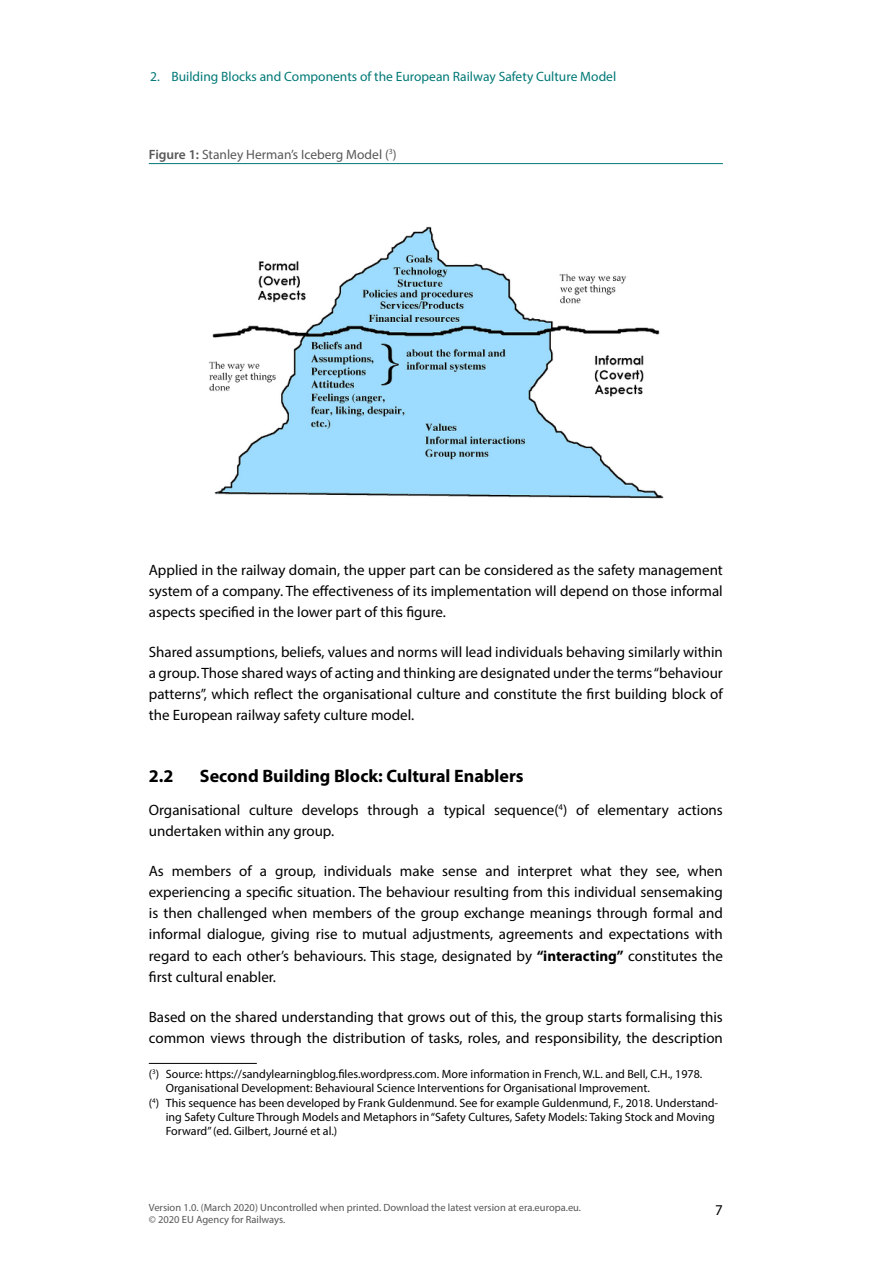
<style>
.page{position:relative;width:893px;height:1263px;background:#fff}
.page>*{position:absolute;margin:0;border:0;box-sizing:border-box;transform-origin:0 0}
.t1{font:700 18px "Myriad Pro";color:#000}
.t2{font:15px/21px "Myriad Pro";color:#000;text-align:justify}
.t3{font:13.5px "Myriad Pro";color:#007976}
.t4{font:13.5px "Myriad Pro";color:#575756}
.t5{font:12px "Myriad Pro";color:#000}
.t6{font:10.5px/12px "Myriad Pro";color:#575756}
.s1{font-weight:600}
.s2{font-weight:700}
</style>
<div class="page">
<hr style="left:149px;top:163px;width:574px;height:1px;background:#007976">
<img style="left:209px;top:226px;width:455px;height:273px">
<hr style="left:149px;top:1063px;width:108px;height:1px;background:#000">
<p class="t3" style="left:150px;top:68px;width:467px">2. Building Blocks and Components of the European Railway Safety Culture Model</p>
<p class="t4" style="left:149px;top:146px;width:249px"><span class="s1">Figure 1:</span> Stanley Herman’s Iceberg Model (<sup>3</sup>)</p>
<p class="t2" style="left:149px;top:559px;width:576px">Applied in the railway domain, the upper part can be considered as the safety management system of a company. The effectiveness of its implementation will depend on those informal aspects specified in the lower part of this figure.</p>
<p class="t2" style="left:149px;top:641px;width:575px">Shared assumptions, beliefs, values and norms will lead individuals behaving similarly within a group. Those shared ways of acting and thinking are designated under the terms “behaviour patterns”, which reflect the organisational culture and constitute the first building block of the European railway safety culture model.</p>
<p class="t1" style="left:149px;top:764px;width:26px">2.2</p>
<p class="t1" style="left:200px;top:764px;width:325px">Second Building Block: Cultural Enablers</p>
<p class="t2" style="left:149px;top:799px;width:576px">Organisational culture develops through a typical sequence(<sup>4</sup>) of elementary actions undertaken within any group.</p>
<p class="t2" style="left:149px;top:861px;width:576px">As members of a group, individuals make sense and interpret what they see, when experiencing a specific situation. The behaviour resulting from this individual sensemaking is then challenged when members of the group exchange meanings through formal and informal dialogue, giving rise to mutual adjustments, agreements and expectations with regard to each other’s behaviours. This stage, designated by <span class="s2">“interacting”</span> constitutes the first cultural enabler.</p>
<p class="t2" style="left:149px;top:1006px;width:576px">Based on the shared understanding that grows out of this, the group starts formalising this common views through the distribution of tasks, roles, and responsibility, the description</p>
<p class="t5" style="left:149px;top:1066px;width:555px">(<sup>3</sup>) Source: https://sandylearningblog.files.wordpress.com. More information in French, W.L. and Bell, C.H., 1978.</p>
<p class="t5" style="left:166px;top:1081px;width:486px">Organisational Development: Behavioural Science Interventions for Organisational Improvement.</p>
<p class="t5" style="left:149px;top:1095px;width:571px">(<sup>4</sup>) This sequence has been developed by Frank Guldenmund. See for example Guldenmund, F., 2018. Understand-</p>
<p class="t5" style="left:166px;top:1109px;width:550px">ing Safety Culture Through Models and Metaphors in “Safety Cultures, Safety Models: Taking Stock and Moving</p>
<p class="t5" style="left:166px;top:1124px;width:173px">Forward” (ed. Gilbert, Journé et al.)</p>
<p class="t6" style="left:149px;top:1201px;width:434px">Version 1.0. (March 2020) Uncontrolled when printed. Download the latest version at era.europa.eu. © 2020 EU Agency for Railways.</p>
<p class="t2" style="left:715px;top:1200px;width:9px">7</p>
</div>
